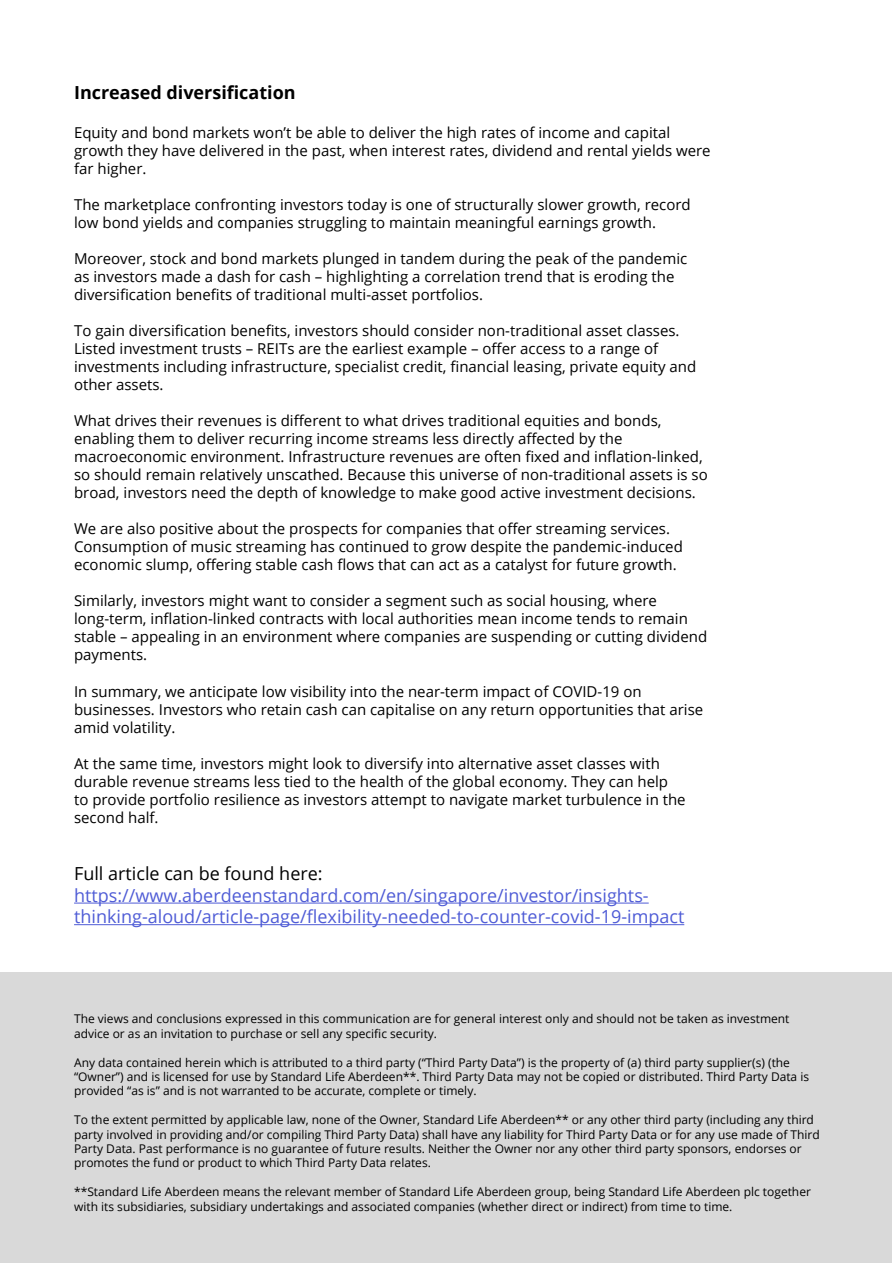
<style>
.page{position:relative;width:893px;height:1263px;background:#fff}
.page>*{position:absolute;margin:0;border:0;box-sizing:border-box;transform-origin:0 0}
.t1{font:18px/21.6px "Open Sans";color:#4f5cd6}
.t2{font:18px "Open Sans";color:#000}
.t3{font:700 18px "Open Sans";color:#000}
.t4{font:15px/18px "Open Sans";color:#000}
.t5{font:12px/14.4px "Open Sans";color:#000}
</style>
<div class="page">
<hr style="left:74px;top:903px;width:575px;height:1px;background:#4f5cd6">
<hr style="left:74px;top:924px;width:610px;height:1px;background:#4f5cd6">
<div style="left:1px;top:972px;width:891px;height:291px;background:#d9d9d9"></div>
<p class="t3" style="left:74px;top:80px;width:223px">Increased diversification</p>
<p class="t4" style="left:74px;top:124px;width:638px">Equity and bond markets won’t be able to deliver the high rates of income and capital growth they have delivered in the past, when interest rates, dividend and rental yields were far higher.</p>
<p class="t4" style="left:74px;top:196px;width:618px">The marketplace confronting investors today is one of structurally slower growth, record low bond yields and companies struggling to maintain meaningful earnings growth.</p>
<p class="t4" style="left:74px;top:250px;width:615px">Moreover, stock and bond markets plunged in tandem during the peak of the pandemic as investors made a dash for cash – highlighting a correlation trend that is eroding the diversification benefits of traditional multi-asset portfolios.</p>
<p class="t4" style="left:74px;top:322px;width:624px">To gain diversification benefits, investors should consider non-traditional asset classes.<br>Listed investment trusts – REITs are the earliest example – offer access to a range of investments including infrastructure, specialist credit, financial leasing, private equity and other assets.</p>
<p class="t4" style="left:74px;top:412px;width:635px">What drives their revenues is different to what drives traditional equities and bonds, enabling them to deliver recurring income streams less directly affected by the macroeconomic environment. Infrastructure revenues are often fixed and inflation-linked, so should remain relatively unscathed. Because this universe of non-traditional assets is so broad, investors need the depth of knowledge to make good active investment decisions.</p>
<p class="t4" style="left:74px;top:520px;width:610px">We are also positive about the prospects for companies that offer streaming services.<br>Consumption of music streaming has continued to grow despite the pandemic-induced economic slump, offering stable cash flows that can act as a catalyst for future growth.</p>
<p class="t4" style="left:74px;top:592px;width:635px">Similarly, investors might want to consider a segment such as social housing, where long-term, inflation-linked contracts with local authorities mean income tends to remain stable – appealing in an environment where companies are suspending or cutting dividend payments.</p>
<p class="t4" style="left:74px;top:682px;width:631px">In summary, we anticipate low visibility into the near-term impact of COVID-19 on businesses. Investors who retain cash can capitalise on any return opportunities that arise amid volatility.</p>
<p class="t4" style="left:74px;top:754px;width:613px">At the same time, investors might look to diversify into alternative asset classes with durable revenue streams less tied to the health of the global economy. They can help to provide portfolio resilience as investors attempt to navigate market turbulence in the second half.</p>
<p class="t2" style="left:74px;top:861px;width:250px">Full article can be found here:</p>
<p class="t1" style="left:74px;top:884px;width:612px">https://www.aberdeenstandard.com/en/singapore/investor/insights&shy;thinking-aloud/article-page/flexibility-needed-to-counter-covid-19-impact</p>
<p class="t5" style="left:74px;top:1011px;width:717px">The views and conclusions expressed in this communication are for general interest only and should not be taken as investment advice or as an invitation to purchase or sell any specific security.</p>
<p class="t5" style="left:74px;top:1055px;width:737px">Any data contained herein which is attributed to a third party (“Third Party Data”) is the property of (a) third party supplier(s) (the “Owner”) and is licensed for use by Standard Life Aberdeen**. Third Party Data may not be copied or distributed. Third Party Data is provided “as is” and is not warranted to be accurate, complete or timely.</p>
<p class="t5" style="left:74px;top:1112px;width:747px">To the extent permitted by applicable law, none of the Owner, Standard Life Aberdeen** or any other third party (including any third party involved in providing and/or compiling Third Party Data) shall have any liability for Third Party Data or for any use made of Third Party Data. Past performance is no guarantee of future results. Neither the Owner nor any other third party sponsors, endorses or promotes the fund or product to which Third Party Data relates.</p>
<p class="t5" style="left:74px;top:1184px;width:738px">**Standard Life Aberdeen means the relevant member of Standard Life Aberdeen group, being Standard Life Aberdeen plc together with its subsidiaries, subsidiary undertakings and associated companies (whether direct or indirect) from time to time.</p>
</div>
